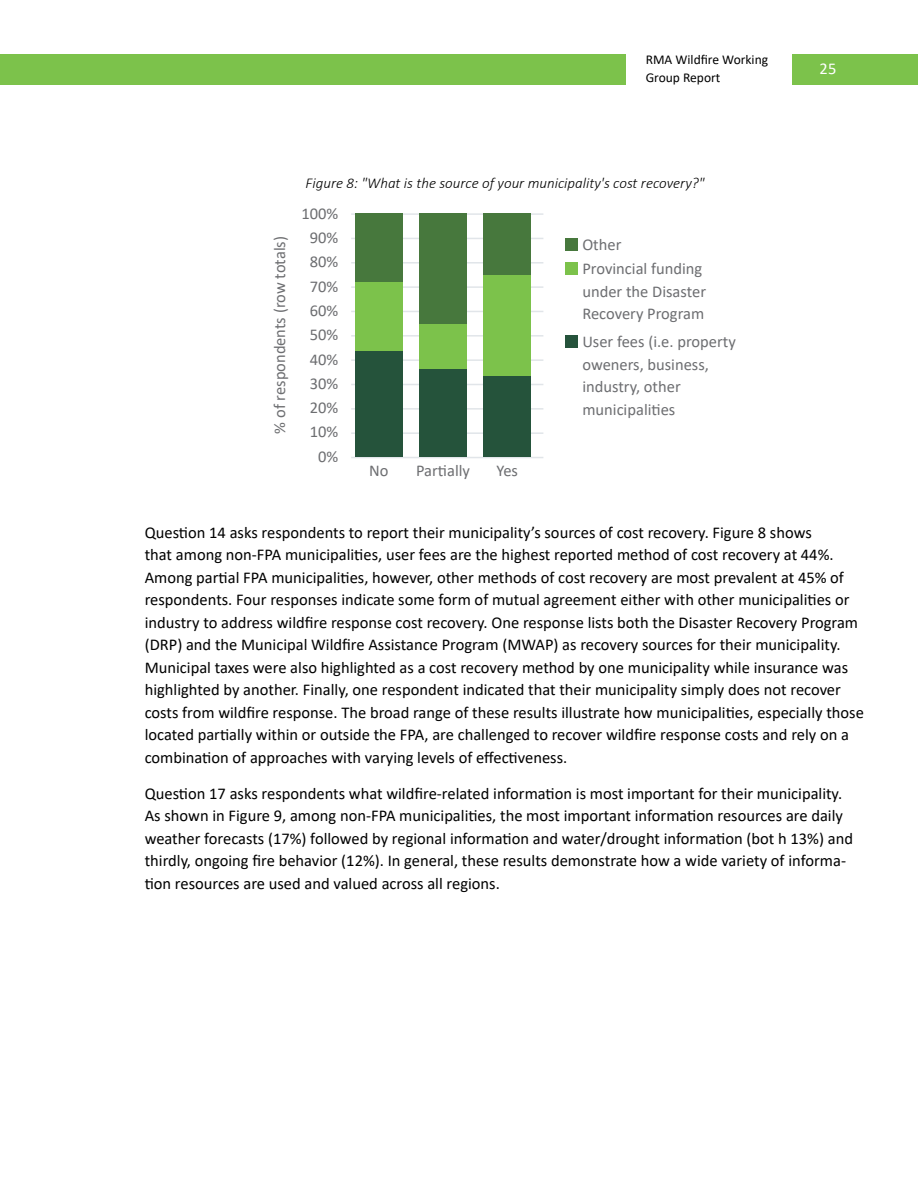
<style>
.page{position:relative;width:918px;height:1188px;background:#fff}
.page>*{position:absolute;margin:0;border:0;box-sizing:border-box;transform-origin:0 0}
.t1{font:16.5px/22.5px "Calibri";color:#000}
.t2{font:16.5px/22.5px "Calibri";color:#6d6e71}
.t3{font:16.5px "Calibri";color:#fff}
.t4{font:italic 300 15px "Calibri";color:#000}
.t5{font:13.5px/18px "Calibri";color:#000}
</style>
<div class="page">
<div style="left:792px;top:54px;width:126px;height:30px;background:#7cc24b"></div>
<div style="left:0;top:54px;width:626px;height:30px;background:#7cc24b"></div>
<hr style="left:351px;top:457px;width:192px;height:1px;background:#e1e5e9">
<hr style="left:351px;top:432px;width:192px;height:2px;background:#e1e5e9">
<hr style="left:351px;top:408px;width:192px;height:2px;background:#e1e5e9">
<hr style="left:351px;top:384px;width:192px;height:1px;background:#e1e5e9">
<hr style="left:351px;top:359px;width:192px;height:2px;background:#e1e5e9">
<hr style="left:351px;top:335px;width:192px;height:2px;background:#e1e5e9">
<hr style="left:351px;top:311px;width:192px;height:1px;background:#e1e5e9">
<hr style="left:351px;top:286px;width:192px;height:2px;background:#e1e5e9">
<hr style="left:351px;top:262px;width:192px;height:2px;background:#e1e5e9">
<hr style="left:351px;top:238px;width:192px;height:1px;background:#e1e5e9">
<hr style="left:351px;top:213px;width:192px;height:2px;background:#e1e5e9">
<div style="left:355px;top:213px;width:48px;height:244px;background:#47783d"></div>
<div style="left:355px;top:282px;width:48px;height:175px;background:#7cc24b"></div>
<div style="left:355px;top:351px;width:48px;height:106px;background:#25533b"></div>
<div style="left:484px;top:213px;width:47px;height:244px;background:#47783d"></div>
<div style="left:484px;top:276px;width:47px;height:181px;background:#7cc24b"></div>
<div style="left:484px;top:376px;width:47px;height:81px;background:#25533b"></div>
<div style="left:419px;top:213px;width:48px;height:244px;background:#47783d"></div>
<div style="left:419px;top:324px;width:48px;height:133px;background:#7cc24b"></div>
<div style="left:419px;top:370px;width:48px;height:87px;background:#25533b"></div>
<div style="left:566px;top:238px;width:12px;height:13px;background:#47783d"></div>
<div style="left:566px;top:263px;width:12px;height:12px;background:#7cc24b"></div>
<div style="left:566px;top:335px;width:12px;height:13px;background:#25533b"></div>
<p class="t5" style="left:646px;top:50px;width:124px">RMA Wildfire Working<br>Group Report</p>
<p class="t2" style="left:268px;top:434px;width:199px;rotate:-90deg">% of respondents (row totals)</p>
<p class="t4" style="left:306px;top:173px;width:400px">Figure 8: "What is the source of your municipality's cost recovery?"</p>
<p class="t2" style="left:301px;top:201px;width:38px">100%</p>
<p class="t2" style="left:310px;top:226px;width:30px">90%</p>
<p class="t2" style="left:310px;top:250px;width:30px">80%</p>
<p class="t2" style="left:310px;top:275px;width:30px">70%</p>
<p class="t2" style="left:310px;top:299px;width:30px">60%</p>
<p class="t2" style="left:310px;top:323px;width:30px">50%</p>
<p class="t2" style="left:310px;top:347px;width:30px">40%</p>
<p class="t2" style="left:310px;top:372px;width:30px">30%</p>
<p class="t2" style="left:310px;top:396px;width:30px">20%</p>
<p class="t2" style="left:310px;top:420px;width:30px">10%</p>
<p class="t2" style="left:318px;top:445px;width:22px">0%</p>
<p class="t2" style="left:369px;top:459px;width:21px">No</p>
<p class="t2" style="left:416px;top:459px;width:55px">Partially</p>
<p class="t2" style="left:497px;top:459px;width:23px">Yes</p>
<p class="t2" style="left:582px;top:232px;width:121px;line-height:24.3px">Other<br>Provincial funding</p>
<p class="t2" style="left:582px;top:280px;width:125px">under the Disaster<br>Recovery Program</p>
<p class="t2" style="left:582px;top:330px;width:155px">User fees (i.e. property oweners, business, industry, other municipalities</p>
<p class="t3" style="left:820px;top:57px;width:18px">25</p>
<p class="t1" style="left:145px;top:521px;width:721px">Question 14 asks respondents to report their municipality’s sources of cost recovery. Figure 8 shows<br>that among non-FPA municipalities, user fees are the highest reported method of cost recovery at 44%.<br>Among partial FPA municipalities, however, other methods of cost recovery are most prevalent at 45% of respondents. Four responses indicate some form of mutual agreement either with other municipalities or industry to address wildfire response cost recovery. One response lists both the Disaster Recovery Program (DRP) and the Municipal Wildfire Assistance Program (MWAP) as recovery sources for their municipality.<br>Municipal taxes were also highlighted as a cost recovery method by one municipality while insurance was highlighted by another. Finally, one respondent indicated that their municipality simply does not recover costs from wildfire response. The broad range of these results illustrate how municipalities, especially those located partially within or outside the FPA, are challenged to recover wildfire response costs and rely on a combination of approaches with varying levels of effectiveness.</p>
<p class="t1" style="left:145px;top:782px;width:710px">Question 17 asks respondents what wildfire-related information is most important for their municipality.<br>As shown in Figure 9, among non-FPA municipalities, the most important information resources are daily weather forecasts (17%) followed by regional information and water/drought information (bot h 13%) and thirdly, ongoing fire behavior (12%). In general, these results demonstrate how a wide variety of informa&shy;tion resources are used and valued across all regions.</p>
</div>
